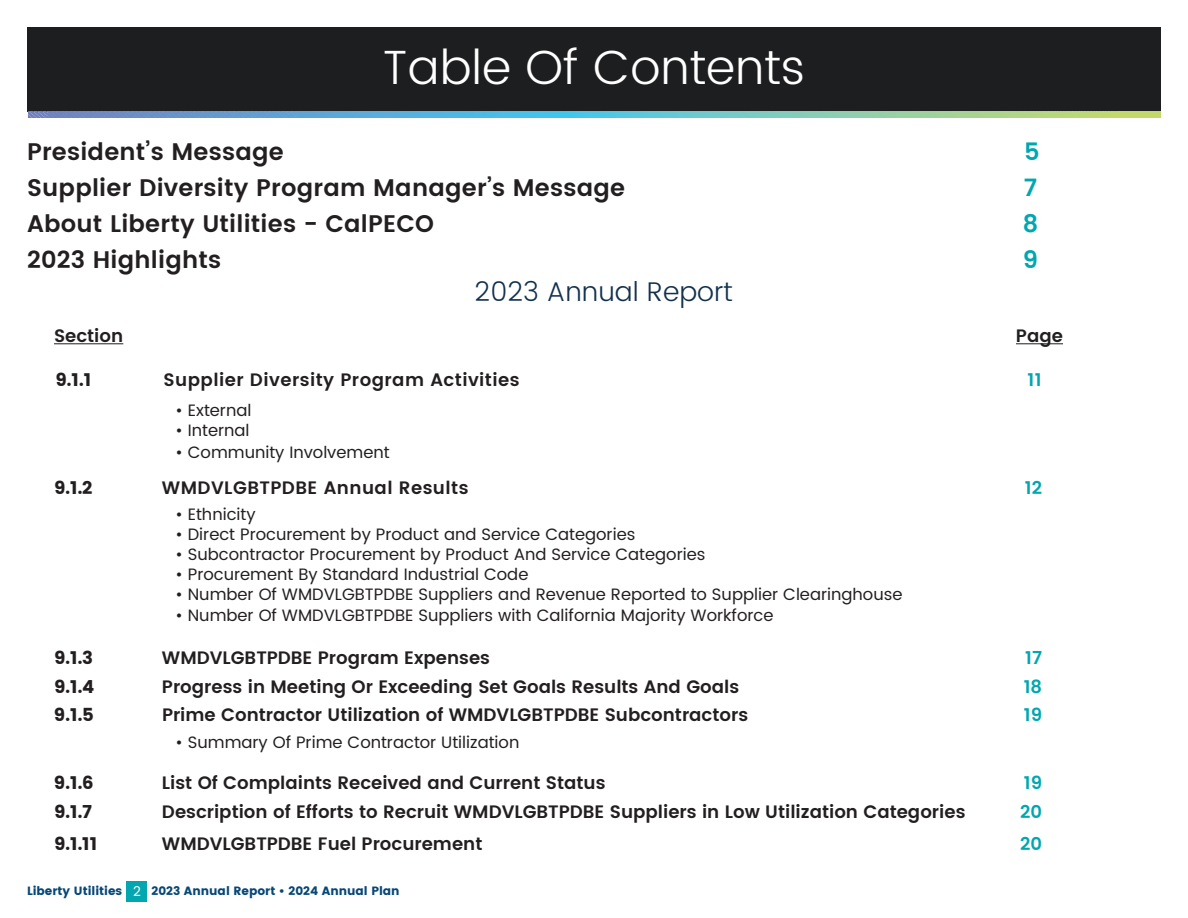
<style>
.page{position:relative;width:1188px;height:918px;background:#fff}
.page>*{position:absolute;margin:0;border:0;box-sizing:border-box;transform-origin:0 0}
.t1{font:300 48px "Poppins";color:#fff}
.t2{font:300 27px "Poppins";color:#13314d}
.t3{font:600 24px "Poppins";letter-spacing:.01em;color:#231f20}
.t4{font:600 24px "Poppins";color:#00a7b0}
.t5{font:600 18px "Poppins";color:#231f20}
.t6{font:600 18px "Poppins";letter-spacing:.025em;color:#231f20}
.t7{font:700 18px "Poppins";color:#231f20}
.t8{font:600 18px "Poppins";color:#00a7b0}
.t9{font:16.5px "Poppins";color:#231f20}
.t10{font:700 12px "Poppins";color:#054776}
.s1{font-weight:400;font-size:13.5px;color:#fff}
</style>
<div class="page">
<div style="left:127px;top:881px;width:20px;height:20px;background:#00a7b0"></div>
<hr style="left:54px;top:343px;width:69px;height:1px;background:#1d1e1f">
<hr style="left:1016px;top:343px;width:47px;height:1px;background:#1d1e1f">
<div style="left:27px;top:27px;width:1134px;height:84px;background:#1d1e1f"></div>
<svg style="left:28px;top:111px;width:1133px;height:7px;background:#76babe"></svg>
<p class="t1" style="left:383px;top:33px;width:424px">Table Of Contents</p>
<p class="t3" style="left:27px;top:134px;width:258px">President’s Message</p>
<p class="t4" style="left:1024px;top:134px;width:17px">5</p>
<p class="t3" style="left:27px;top:170px;width:600px">Supplier Diversity Program Manager’s Message</p>
<p class="t4" style="left:1024px;top:170px;width:15px">7</p>
<p class="t3" style="left:27px;top:206px;width:409px">About Liberty Utilities - CalPECO</p>
<p class="t4" style="left:1023px;top:206px;width:17px">8</p>
<p class="t3" style="left:27px;top:242px;width:196px">2023 Highlights</p>
<p class="t4" style="left:1023px;top:242px;width:17px">9</p>
<p class="t2" style="left:475px;top:272px;width:260px">2023 Annual Report</p>
<p class="t5" style="left:54px;top:323px;width:71px">Section</p>
<p class="t5" style="left:1016px;top:323px;width:49px">Page</p>
<p class="t7" style="left:56px;top:369px;width:37px">9.1.1</p>
<p class="t6" style="left:163px;top:366px;width:358px">Supplier Diversity Program Activities</p>
<p class="t8" style="left:1028px;top:366px;width:16px">11</p>
<p class="t9" style="left:176px;top:399px;width:77px">• External</p>
<p class="t9" style="left:176px;top:418px;width:76px">• Internal</p>
<p class="t9" style="left:176px;top:440px;width:216px">• Community Involvement</p>
<p class="t7" style="left:54px;top:477px;width:40px">9.1.2</p>
<p class="t6" style="left:162px;top:474px;width:308px">WMDVLGBTPDBE Annual Results</p>
<p class="t8" style="left:1025px;top:474px;width:19px">12</p>
<p class="t9" style="left:176px;top:503px;width:82px">• Ethnicity</p>
<p class="t9" style="left:176px;top:522px;width:461px">• Direct Procurement by Product and Service Categories</p>
<p class="t9" style="left:176px;top:542px;width:531px">• Subcontractor Procurement by Product And Service Categories</p>
<p class="t9" style="left:176px;top:562px;width:354px">• Procurement By Standard Industrial Code</p>
<p class="t9" style="left:176px;top:582px;width:729px">• Number Of WMDVLGBTPDBE Suppliers and Revenue Reported to Supplier Clearinghouse</p>
<p class="t9" style="left:176px;top:603px;width:600px">• Number Of WMDVLGBTPDBE Suppliers with California Majority Workforce</p>
<p class="t7" style="left:54px;top:648px;width:41px">9.1.3</p>
<p class="t5" style="left:162px;top:645px;width:330px">WMDVLGBTPDBE Program Expenses</p>
<p class="t8" style="left:1025px;top:645px;width:18px">17</p>
<p class="t7" style="left:54px;top:676px;width:42px">9.1.4</p>
<p class="t5" style="left:162px;top:673px;width:579px">Progress in Meeting Or Exceeding Set Goals Results And Goals</p>
<p class="t8" style="left:1024px;top:673px;width:20px">18</p>
<p class="t7" style="left:54px;top:704px;width:41px">9.1.5</p>
<p class="t5" style="left:162px;top:701px;width:588px">Prime Contractor Utilization of WMDVLGBTPDBE Subcontractors</p>
<p class="t8" style="left:1024px;top:701px;width:20px">19</p>
<p class="t9" style="left:175px;top:730px;width:345px">• Summary Of Prime Contractor Utilization</p>
<p class="t7" style="left:54px;top:773px;width:41px">9.1.6</p>
<p class="t5" style="left:162px;top:770px;width:445px">List Of Complaints Received and Current Status</p>
<p class="t8" style="left:1024px;top:770px;width:20px">19</p>
<p class="t7" style="left:54px;top:801px;width:40px">9.1.7</p>
<p class="t5" style="left:162px;top:798px;width:805px">Description of Efforts to Recruit WMDVLGBTPDBE Suppliers in Low Utilization Categories</p>
<p class="t8" style="left:1020px;top:798px;width:23px">20</p>
<p class="t7" style="left:54px;top:833px;width:45px">9.1.11</p>
<p class="t5" style="left:162px;top:830px;width:322px">WMDVLGBTPDBE Fuel Procurement</p>
<p class="t8" style="left:1020px;top:830px;width:23px">20</p>
<p class="t10" style="left:27px;top:884px;width:374px">Liberty Utilities <span class="s1">2</span> 2023 Annual Report • 2024 Annual Plan</p>
</div>
